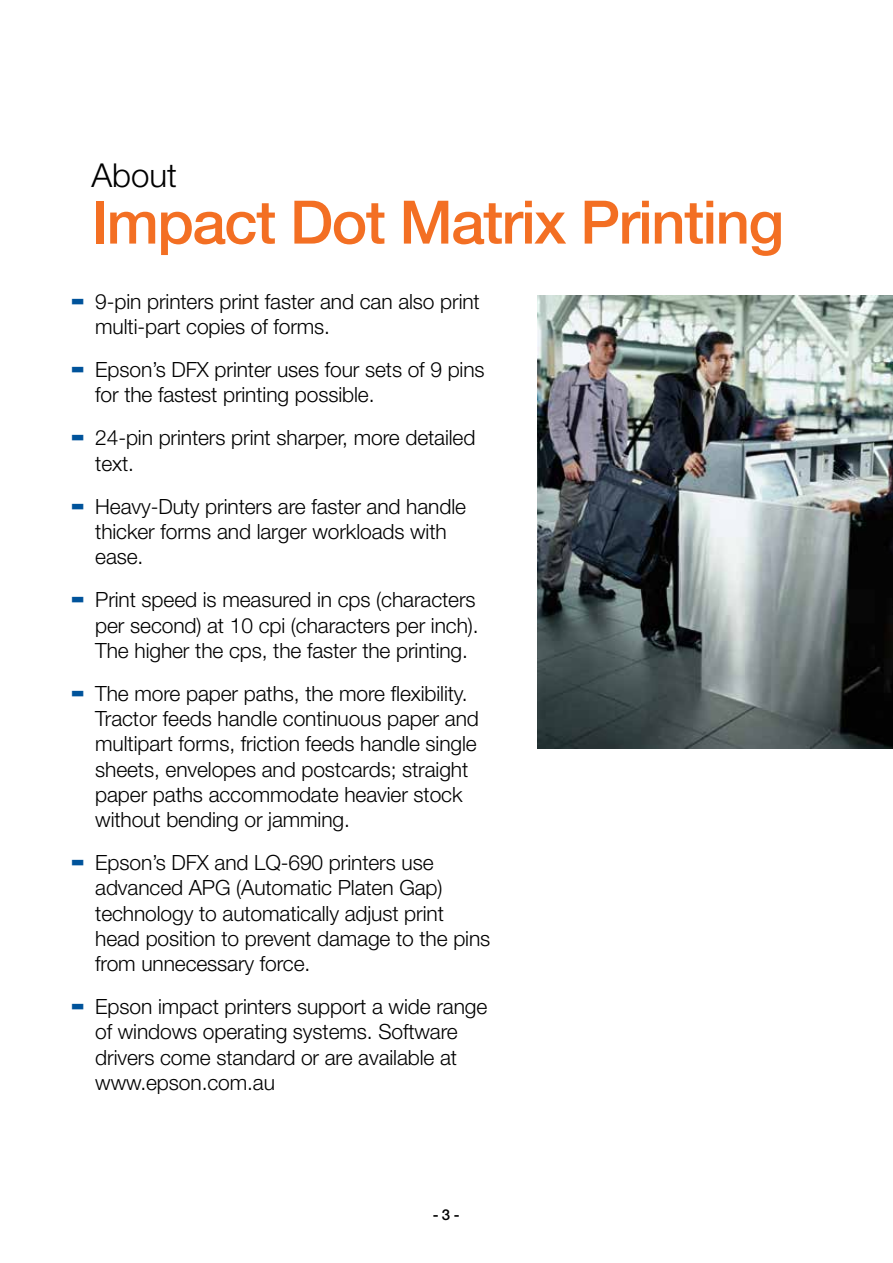
<style>
.page{position:relative;width:893px;height:1263px;background:#fff}
.page>*{position:absolute;margin:0;border:0;box-sizing:border-box;transform-origin:0 0}
.t1{font:500 60px "Helvetica Neue LT Std";letter-spacing:-.025em;color:#f36f23}
.t2{font:300 33px "Helvetica Neue LT Std";color:#000}
.t3{font:300 21px/25.2px "Helvetica Neue LT Std";letter-spacing:-.005em;color:#000}
.t4{font:500 15px "Helvetica Neue LT Std";color:#000}
.s1{font-weight:900;font-stretch:condensed;font-size:36px;color:#00539b}
</style>
<div class="page">
<img style="left:538px;top:295px;width:355px;height:453px">
<h2 class="t2" style="left:91px;top:155px;width:87px">About</h2>
<h1 class="t1" style="left:91px;top:186px;width:694px">Impact Dot Matrix Printing</h1>
<p class="t3" style="left:95px;top:288px;width:386px;text-indent:-24px"><span class="s1">-</span> 9-pin printers print faster and can also print multi-part copies of forms.</p>
<p class="t3" style="left:95px;top:356px;width:391px;text-indent:-24px"><span class="s1">-</span> Epson’s DFX printer uses four sets of 9 pins for the fastest printing possible.</p>
<p class="t3" style="left:95px;top:425px;width:382px;text-indent:-24px"><span class="s1">-</span> 24-pin printers print sharper, more detailed text.</p>
<p class="t3" style="left:95px;top:493px;width:372px;text-indent:-24px"><span class="s1">-</span> Heavy-Duty printers are faster and handle thicker forms and larger workloads with ease.</p>
<p class="t3" style="left:95px;top:587px;width:385px;text-indent:-24px"><span class="s1">-</span> Print speed is measured in cps (characters per second) at 10 cpi (characters per inch).<br>The higher the cps, the faster the printing.</p>
<p class="t3" style="left:95px;top:680px;width:385px;text-indent:-24px"><span class="s1">-</span> The more paper paths, the more flexibility.<br>Tractor feeds handle continuous paper and multipart forms, friction feeds handle single sheets, envelopes and postcards; straight paper paths accommodate heavier stock without bending or jamming.</p>
<p class="t3" style="left:95px;top:850px;width:397px;text-indent:-24px"><span class="s1">-</span> Epson’s DFX and LQ-690 printers use advanced APG (Automatic Platen Gap) technology to automatically adjust print head position to prevent damage to the pins from unnecessary force.</p>
<p class="t3" style="left:95px;top:994px;width:394px;text-indent:-24px"><span class="s1">-</span> Epson impact printers support a wide range of windows operating systems. Software drivers come standard or are available at www.epson.com.au</p>
<p class="t4" style="left:433px;top:1206px;width:28px">- 3 -</p>
</div>
